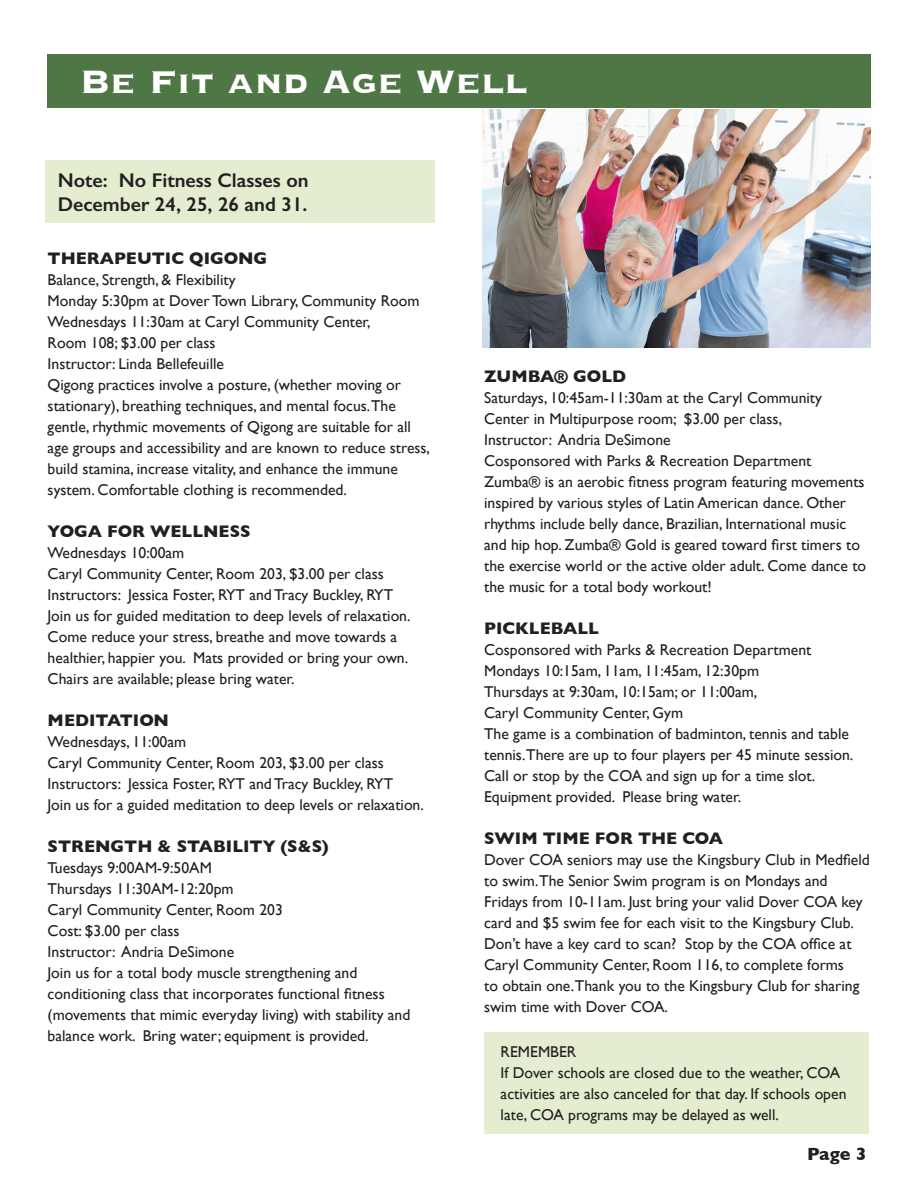
<style>
.page{position:relative;width:918px;height:1188px;background:#fff}
.page>*{position:absolute;margin:0;border:0;box-sizing:border-box;transform-origin:0 0}
.t1{font:700 42px "Copperplate";color:#fff}
.t2{font:600 19.95px "Gill Sans";color:#231f20}
.t3{font:700 18px "Gill Sans";color:#231f20}
.t4{font:700 17.1px "Gill Sans";color:#231f20}
.t5{font:15.6px/21px "Gill Sans";color:#231f20}
</style>
<div class="page">
<div style="left:46px;top:161px;width:389px;height:62px;background:#e4edcf"></div>
<div style="left:48px;top:54px;width:823px;height:54px;background:#4f7645"></div>
<div style="left:484px;top:1032px;width:385px;height:102px;background:#e4edcf"></div>
<img style="left:483px;top:109px;width:388px;height:239px">
<p class="t1" style="left:80px;top:54px;width:449px">Be Fit and Age Well</p>
<p class="t2" style="left:58px;top:168px;width:253px">Note: No Fitness Classes on</p>
<p class="t2" style="left:58px;top:192px;width:251px">December 24, 25, 26 and 31.</p>
<p class="t4" style="left:48px;top:245px;width:221px">THERAPEUTIC QIGONG</p>
<p class="t5" style="left:48px;top:269px;width:189px">Balance, Strength, &amp; Flexibility</p>
<p class="t5" style="left:48px;top:290px;width:374px">Monday 5:30pm at Dover Town Library, Community Room</p>
<p class="t5" style="left:48px;top:311px;width:324px">Wednesdays 11:30am at Caryl Community Center,</p>
<p class="t5" style="left:48px;top:332px;width:169px">Room 108; $3.00 per class</p>
<p class="t5" style="left:48px;top:353px;width:178px">Instructor: Linda Bellefeuille</p>
<p class="t5" style="left:48px;top:374px;width:384px">Qigong practices involve a posture, (whether moving or stationary), breathing techniques, and mental focus.The gentle, rhythmic movements of Qigong are suitable for all age groups and accessibility and are known to reduce stress, build stamina, increase vitality, and enhance the immune system. Comfortable clothing is recommended.</p>
<p class="t4" style="left:48px;top:518px;width:204px">YOGA FOR WELLNESS</p>
<p class="t5" style="left:48px;top:542px;width:138px">Wednesdays 10:00am</p>
<p class="t5" style="left:48px;top:563px;width:338px">Caryl Community Center, Room 203, $3.00 per class</p>
<p class="t5" style="left:48px;top:584px;width:347px">Instructors: Jessica Foster, RYT and Tracy Buckley, RYT</p>
<p class="t5" style="left:48px;top:605px;width:364px">Join us for guided meditation to deep levels of relaxation.<br>Come reduce your stress, breathe and move towards a healthier, happier you. Mats provided or bring your own.<br>Chairs are available; please bring water.</p>
<p class="t4" style="left:48px;top:707px;width:123px">MEDITATION</p>
<p class="t5" style="left:48px;top:731px;width:140px">Wednesdays, 11:00am</p>
<p class="t5" style="left:48px;top:752px;width:338px">Caryl Community Center, Room 203, $3.00 per class</p>
<p class="t5" style="left:48px;top:773px;width:347px">Instructors: Jessica Foster, RYT and Tracy Buckley, RYT</p>
<p class="t5" style="left:48px;top:794px;width:378px">Join us for a guided meditation to deep levels or relaxation.</p>
<p class="t4" style="left:48px;top:833px;width:283px">STRENGTH &amp; STABILITY (S&amp;S)</p>
<p class="t5" style="left:48px;top:857px;width:166px">Tuesdays 9:00AM-9:50AM</p>
<p class="t5" style="left:48px;top:878px;width:187px">Thursdays 11:30AM-12:20pm</p>
<p class="t5" style="left:48px;top:899px;width:237px">Caryl Community Center, Room 203</p>
<p class="t5" style="left:48px;top:920px;width:134px">Cost: $3.00 per class</p>
<p class="t5" style="left:48px;top:941px;width:188px">Instructor: Andria DeSimone</p>
<p class="t5" style="left:48px;top:962px;width:364px">Join us for a total body muscle strengthening and conditioning class that incorporates functional fitness (movements that mimic everyday living) with stability and balance work. Bring water; equipment is provided.</p>
<p class="t4" style="left:484px;top:363px;width:144px">ZUMBA® GOLD</p>
<p class="t5" style="left:484px;top:387px;width:339px">Saturdays, 10:45am-11:30am at the Caryl Community<br>Center in Multipurpose room; $3.00 per class,</p>
<p class="t5" style="left:484px;top:429px;width:188px">Instructor: Andria DeSimone</p>
<p class="t5" style="left:484px;top:450px;width:329px">Cosponsored with Parks &amp; Recreation Department</p>
<p class="t5" style="left:484px;top:471px;width:384px">Zumba® is an aerobic fitness program featuring movements inspired by various styles of Latin American dance. Other rhythms include belly dance, Brazilian, International music and hip hop. Zumba® Gold is geared toward first timers to the exercise world or the active older adult. Come dance to the music for a total body workout!</p>
<p class="t4" style="left:484px;top:615px;width:116px">PICKLEBALL</p>
<p class="t5" style="left:484px;top:639px;width:329px">Cosponsored with Parks &amp; Recreation Department</p>
<p class="t5" style="left:484px;top:660px;width:277px">Mondays 10:15am, 11am, 11:45am, 12:30pm</p>
<p class="t5" style="left:484px;top:681px;width:275px">Thursdays at 9:30am, 10:15am; or 11:00am,</p>
<p class="t5" style="left:484px;top:702px;width:201px">Caryl Community Center, Gym</p>
<p class="t5" style="left:484px;top:723px;width:371px">The game is a combination of badminton, tennis and table tennis.There are up to four players per 45 minute session.<br>Call or stop by the COA and sign up for a time slot.<br>Equipment provided. Please bring water.</p>
<p class="t4" style="left:484px;top:825px;width:240px">SWIM TIME FOR THE COA</p>
<p class="t5" style="left:484px;top:849px;width:387px">Dover COA seniors may use the Kingsbury Club in Medfield to swim.The Senior Swim program is on Mondays and Fridays from 10-11am. Just bring your valid Dover COA key card and $5 swim fee for each visit to the Kingsbury Club.<br>Don’t have a key card to scan? Stop by the COA office at Caryl Community Center, Room 116, to complete forms<br>to obtain one.Thank you to the Kingsbury Club for sharing swim time with Dover COA.</p>
<p class="t5" style="left:501px;top:1041px;width:77px">REMEMBER</p>
<p class="t5" style="left:501px;top:1062px;width:347px">If Dover schools are closed due to the weather, COA activities are also canceled for that day. If schools open late, COA programs may be delayed as well.</p>
<p class="t3" style="left:807px;top:1140px;width:61px">Page 3</p>
</div>
